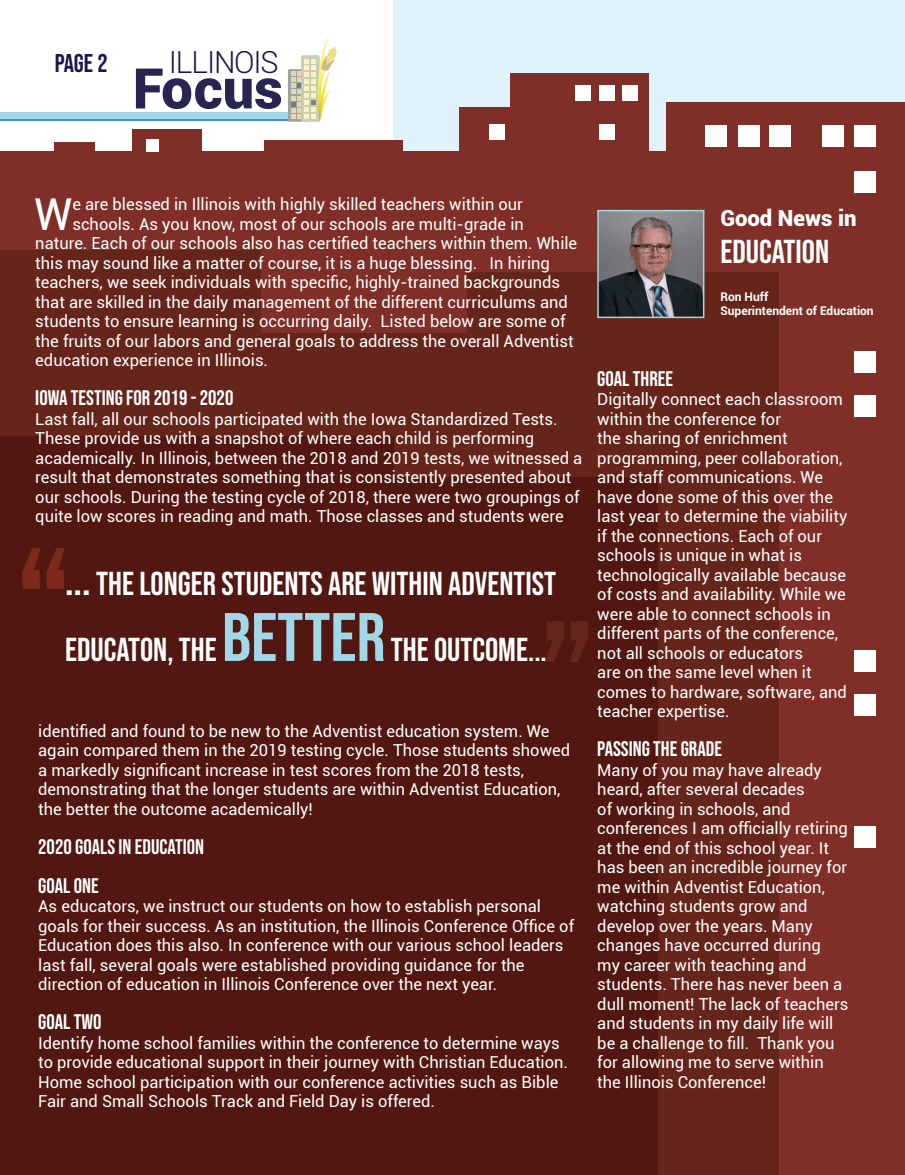
<style>
.page{position:relative;width:905px;height:1175px;background:#fff}
.page>*{position:absolute;margin:0;border:0;box-sizing:border-box;transform-origin:0 0}
.t1{font:180px "Bebas Neue";color:#c6e4cd;scale:.91 1}
.t2{font:900 56.1px "Roboto";color:#282551}
.t3{font:43.95px "Roboto";color:#fff}
.t4{font:33px/66px "Bebas Neue";color:#fff}
.t5{font:300 30.45px "Roboto";letter-spacing:-.04em;color:#1c164f}
.t6{font:25.5px "Bebas Neue";color:#1c164f}
.t7{font:900 22.2px "Roboto";color:#fff}
.t8{font:21px/39px "Bebas Neue";color:#fff}
.t9{font:16.5px/19.5px "Roboto";color:#fff}
.t10{font:700 12px/14.4px "Roboto";color:#fff}
.s1{font-size:45px}
.s2{font-size:68.4px;color:#a0d8e7}
</style>
<div class="page">
<div style="left:393px;top:0;width:511px;height:177px;background:#e0f3fc"></div>
<div style="left:0;top:151px;width:904px;height:1023px;background:#7f2f27"></div>
<div style="left:666px;top:102px;width:238px;height:168px;background:#7f2f27"></div>
<div style="left:509px;top:74px;width:139px;height:149px;background:#7f2f27"></div>
<div style="left:459px;top:107px;width:139px;height:149px;background:#7f2f27"></div>
<div style="left:264px;top:141px;width:139px;height:149px;background:#7f2f27"></div>
<div style="left:133px;top:129px;width:69px;height:149px;background:#7f2f27"></div>
<div style="left:54px;top:143px;width:40px;height:149px;background:#7f2f27"></div>
<div style="left:854px;top:126px;width:22px;height:21px;background:#fff"></div>
<div style="left:854px;top:171px;width:22px;height:22px;background:#fff"></div>
<div style="left:854px;top:351px;width:22px;height:22px;background:#fff"></div>
<div style="left:854px;top:650px;width:22px;height:21px;background:#fff"></div>
<div style="left:854px;top:395px;width:22px;height:22px;background:#fff"></div>
<div style="left:854px;top:694px;width:22px;height:22px;background:#fff"></div>
<div style="left:854px;top:825px;width:22px;height:22px;background:#fff"></div>
<div style="left:822px;top:126px;width:21px;height:21px;background:#fff"></div>
<div style="left:769px;top:126px;width:21px;height:21px;background:#fff"></div>
<div style="left:621px;top:85px;width:16px;height:16px;background:#fff"></div>
<div style="left:737px;top:126px;width:22px;height:21px;background:#fff"></div>
<div style="left:598px;top:85px;width:16px;height:16px;background:#fff"></div>
<div style="left:598px;top:124px;width:16px;height:16px;background:#fff"></div>
<div style="left:489px;top:124px;width:16px;height:16px;background:#fff"></div>
<div style="left:146px;top:139px;width:13px;height:12px;background:#fff"></div>
<div style="left:705px;top:126px;width:22px;height:21px;background:#fff"></div>
<div style="left:575px;top:85px;width:16px;height:16px;background:#fff"></div>
<div style="left:0;top:251px;width:260px;height:923px;background:#66251b"></div>
<div style="left:239px;top:333px;width:261px;height:841px;background:#66251b"></div>
<div style="left:467px;top:272px;width:311px;height:902px;background:#66251b"></div>
<div style="left:264px;top:478px;width:393px;height:696px;background:#511710"></div>
<div style="left:0;top:437px;width:393px;height:737px;background:#511710"></div>
<div style="left:0;top:114px;width:292px;height:7px;background:#488cca"></div>
<div style="left:0;top:112px;width:292px;height:7px;background:#a0d8e7"></div>
<svg style="left:288px;top:36px;width:49px;height:86px"></svg>
<img style="left:600px;top:213px;width:101px;height:102px">
<div style="left:597px;top:210px;width:107px;height:108px;border:2px solid #a0d8e7"></div>
<h3 class="t6" style="left:55px;top:48px;width:54px">PAGE 2</h3>
<h3 class="t5" style="left:169px;top:41px;width:112px">ILLINOIS</h3>
<h2 class="t2" style="left:133px;top:49px;width:152px">Focus</h2>
<h3 class="t3" style="left:35px;top:183px;width:39px">W</h3>
<p class="t9" style="left:72px;top:194px;width:452px">e are blessed in Illinois with highly skilled teachers within our</p>
<p class="t9" style="left:72px;top:213px;width:453px">schools. As you know, most of our schools are multi-grade in</p>
<p class="t9" style="left:35px;top:233px;width:543px">nature. Each of our schools also has certified teachers within them. While</p>
<p class="t9" style="left:35px;top:252px;width:516px">this may sound like a matter of course, it is a huge blessing. In hiring</p>
<p class="t9" style="left:35px;top:272px;width:526px">teachers, we seek individuals with specific, highly-trained backgrounds</p>
<p class="t9" style="left:35px;top:291px;width:534px">that are skilled in the daily management of the different curriculums and</p>
<p class="t9" style="left:35px;top:311px;width:532px">students to ensure learning is occurring daily. Listed below are some of</p>
<p class="t9" style="left:35px;top:330px;width:539px">the fruits of our labors and general goals to address the overall Adventist</p>
<p class="t9" style="left:35px;top:350px;width:234px">education experience in Illinois.</p>
<p class="t8" style="left:35px;top:378px;width:199px">IOWA TESTING FOR 2019 - 2020</p>
<p class="t9" style="left:35px;top:408px;width:548px">Last fall, all our schools participated with the Iowa Standardized Tests.<br>These provide us with a snapshot of where each child is performing academically. In Illinois, between the 2018 and 2019 tests, we witnessed a result that demonstrates something that is consistently presented about our schools. During the testing cycle of 2018, there were two groupings of quite low scores in reading and math. Those classes and students were</p>
<h1 class="t1" style="left:16px;top:510px;width:62px">“</h1>
<h3 class="t4" style="left:65px;top:550px;width:492px"><span class="s1">...</span> THE LONGER STUDENTS ARE WITHIN ADVENTIST<br>EDUCATON, THE <span class="s2">BETTER</span>THE OUTCOME...</h3>
<p class="t9" style="left:38px;top:720px;width:533px">identified and found to be new to the Adventist education system. We again compared them in the 2019 testing cycle. Those students showed a markedly significant increase in test scores from the 2018 tests, demonstrating that the longer students are within Adventist Education, the better the outcome academically!</p>
<p class="t8" style="left:38px;top:827px;width:167px">2020 GOALS IN EDUCATION<br>GOAL ONE</p>
<p class="t9" style="left:38px;top:896px;width:537px">As educators, we instruct our students on how to establish personal goals for their success. As an institution, the Illinois Conference Office of Education does this also. In conference with our various school leaders last fall, several goals were established providing guidance for the direction of education in Illinois Conference over the next year.</p>
<p class="t8" style="left:38px;top:1002px;width:65px">GOAL TWO</p>
<p class="t9" style="left:38px;top:1032px;width:531px">Identify home school families within the conference to determine ways to provide educational support in their journey with Christian Education.<br>Home school participation with our conference activities such as Bible Fair and Small Schools Track and Field Day is offered.</p>
<h3 class="t7" style="left:720px;top:203px;width:138px">Good News in</h3>
<h3 class="t4" style="left:720px;top:218px;width:110px">EDUCATION</h3>
<p class="t10" style="left:720px;top:289px;width:155px">Ron Huff<br>Superintendent of Education</p>
<p class="t8" style="left:597px;top:359px;width:77px">GOAL THREE</p>
<p class="t9" style="left:597px;top:389px;width:251px">Digitally connect each classroom within the conference for<br>the sharing of enrichment programming, peer collaboration, and staff communications. We have done some of this over the last year to determine the viability if the connections. Each of our schools is unique in what is technologically available because of costs and availability. While we were able to connect schools in different parts of the conference, not all schools or educators<br>are on the same level when it comes to hardware, software, and teacher expertise.</p>
<p class="t8" style="left:597px;top:729px;width:126px">PASSING THE GRADE</p>
<p class="t9" style="left:597px;top:759px;width:253px">Many of you may have already heard, after several decades<br>of working in schools, and conferences I am officially retiring at the end of this school year. It has been an incredible journey for me within Adventist Education, watching students grow and develop over the years. Many changes have occurred during<br>my career with teaching and students. There has never been a dull moment! The lack of teachers and students in my daily life will be a challenge to fill. Thank you for allowing me to serve within the Illinois Conference!</p>
</div>
